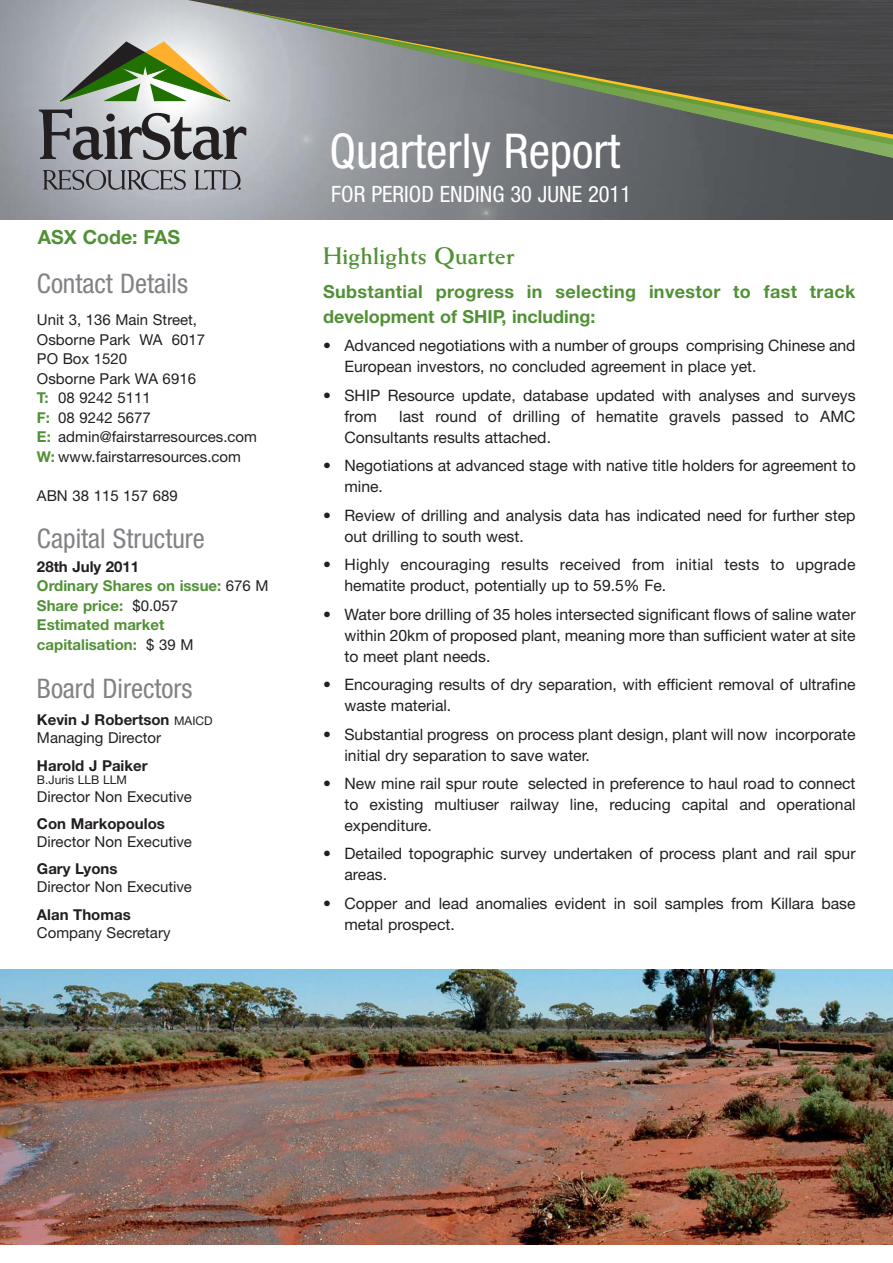
<style>
.page{position:relative;width:893px;height:1263px;background:#fff}
.page>*{position:absolute;margin:0;border:0;box-sizing:border-box;transform-origin:0 0}
.t1{font:condensed 48px "Helvetica Neue";color:#fff}
.t2{font:condensed 27px "Helvetica Neue";color:#808285}
.t3{font:700 24px "Weiss";color:#519136}
.t4{font:condensed 22.5px "Helvetica Neue";color:#fff}
.t5{font:700 19.5px "Helvetica Neue";color:#519136}
.t6{font:700 18px/25.5px "Helvetica Neue";letter-spacing:.02em;color:#519136}
.t7{font:15.75px/21px "Helvetica Neue";color:#231f20}
.t8{font:15px/19.5px "Helvetica Neue";color:#231f20}
.t9{font:700 15px/19.5px "Helvetica Neue";color:#519136}
.t10{font:700 15px "Helvetica Neue";color:#231f20}
.t11{font:12px "Helvetica Neue";color:#231f20}
.s1{font-weight:700;color:#519136}
.s2{color:#231f20}
.s3{font-weight:400;color:#231f20}
.s4{font-weight:700}
.s5{font-size:12px}
</style>
<div class="page">
<img style="left:0;top:0;width:892px;height:219px">
<svg style="left:31px;top:150px;width:861px;height:14px;background:#797d81"></svg>
<svg style="left:17px;top:143px;width:875px;height:7px;background:#787e7d"></svg>
<svg style="left:6px;top:0;width:886px;height:143px;background:#a3a7ab"></svg>
<img style="left:186px;top:0;width:706px;height:136px">
<img style="left:0;top:969px;width:892px;height:276px">
<svg style="left:39px;top:108px;width:207px;height:52px;background:#949599"></svg>
<svg style="left:43px;top:170px;width:143px;height:20px;background:#8a8b92"></svg>
<svg style="left:194px;top:170px;width:47px;height:20px"></svg>
<svg style="left:59px;top:41px;width:171px;height:61px;background:#9fac88"></svg>
<p class="t5" style="left:38px;top:230px;width:144px">ASX Code: FAS</p>
<h2 class="t2" style="left:37px;top:274px;width:153px">Contact Details</h2>
<p class="t8" style="left:37px;top:312px;width:221px">Unit 3, 136 Main Street,<br>Osborne Park WA 6017<br>PO Box 1520<br>Osborne Park WA 6916<br><span class="s1">T:</span> 08 9242 5111<br><span class="s1">F:</span> 08 9242 5677<br><span class="s1">E:</span> admin@fairstarresources.com<br><span class="s1">W:</span> www.fairstarresources.com</p>
<p class="t8" style="left:37px;top:487px;width:142px">ABN 38 115 157 689</p>
<h2 class="t2" style="left:37px;top:528px;width:169px">Capital Structure</h2>
<p class="t9" style="left:37px;top:558px;width:233px"><span class="s2">28th July 2011<br></span>Ordinary Shares on issue: <span class="s3">676 M<br></span>Share price: <span class="s3">$0.057<br></span>Estimated market<br>capitalisation: <span class="s3">$ 39 M</span></p>
<h2 class="t2" style="left:37px;top:679px;width:157px">Board Directors</h2>
<p class="t8" style="left:37px;top:713px;width:177px;line-height:18px"><span class="s4">Kevin J Robertson</span> <span class="s5">MAICD<br></span>Managing Director</p>
<p class="t10" style="left:37px;top:760px;width:112px">Harold J Paiker</p>
<p class="t11" style="left:37px;top:776px;width:91px">B.Juris LLB LLM</p>
<p class="t8" style="left:37px;top:789px;width:157px">Director Non Executive</p>
<p class="t10" style="left:37px;top:819px;width:129px">Con Markopoulos</p>
<p class="t8" style="left:37px;top:834px;width:157px">Director Non Executive</p>
<p class="t10" style="left:37px;top:864px;width:82px">Gary Lyons</p>
<p class="t8" style="left:37px;top:879px;width:157px">Director Non Executive</p>
<p class="t10" style="left:37px;top:909px;width:95px">Alan Thomas</p>
<p class="t8" style="left:37px;top:924px;width:135px">Company Secretary</p>
<h1 class="t1" style="left:329px;top:133px;width:292px">Quarterly Report</h1>
<h3 class="t4" style="left:331px;top:186px;width:301px">FOR PERIOD ENDING 30 JUNE 2011</h3>
<h3 class="t3" style="left:323px;top:247px;width:193px">Highlights Quarter</h3>
<p class="t6" style="left:323px;top:280px;width:534px">Substantial progress in selecting investor to fast track development of SHIP, including:</p>
<p class="t7" style="left:344px;top:337px;width:513px;text-indent:-21px">• Advanced negotiations with a number of groups comprising Chinese and<br>European investors, no concluded agreement in place yet.</p>
<p class="t7" style="left:344px;top:386px;width:513px;text-indent:-21px">• SHIP Resource update, database updated with analyses and surveys from</p>
<p class="t7" style="left:344px;top:407px;width:513px;text-indent:55px">last round of drilling of hematite gravels passed to AMC<br>Consultants results attached.</p>
<p class="t7" style="left:344px;top:457px;width:513px;text-indent:-21px">• Negotiations at advanced stage with native title holders for agreement to mine.</p>
<p class="t7" style="left:344px;top:506px;width:513px;text-indent:-21px">• Review of drilling and analysis data has indicated need for further step out drilling to south west.</p>
<p class="t7" style="left:344px;top:556px;width:513px;text-indent:-21px">• Highly encouraging results received from initial tests to upgrade hematite product, potentially up to 59.5% Fe.</p>
<p class="t7" style="left:344px;top:605px;width:513px;text-align:justify;text-indent:-21px">• Water bore drilling of 35 holes intersected significant flows of saline water within 20km of proposed plant, meaning more than sufficient water at site to meet plant needs.</p>
<p class="t7" style="left:344px;top:676px;width:513px;text-indent:-21px">• Encouraging results of dry separation, with efficient removal of ultrafine waste material.</p>
<p class="t7" style="left:344px;top:725px;width:513px;text-indent:-21px">• Substantial progress on process plant design, plant will now incorporate initial dry separation to save water.</p>
<p class="t7" style="left:344px;top:775px;width:513px;text-align:justify;text-indent:-21px">• New mine rail spur route selected in preference to haul road to connect to existing multiuser railway line, reducing capital and operational expenditure.</p>
<p class="t7" style="left:344px;top:845px;width:513px;text-indent:-21px">• Detailed topographic survey undertaken of process plant and rail spur areas.</p>
<p class="t7" style="left:344px;top:894px;width:513px;text-indent:-21px">• Copper and lead anomalies evident in soil samples from Killara base metal prospect.</p>
</div>
